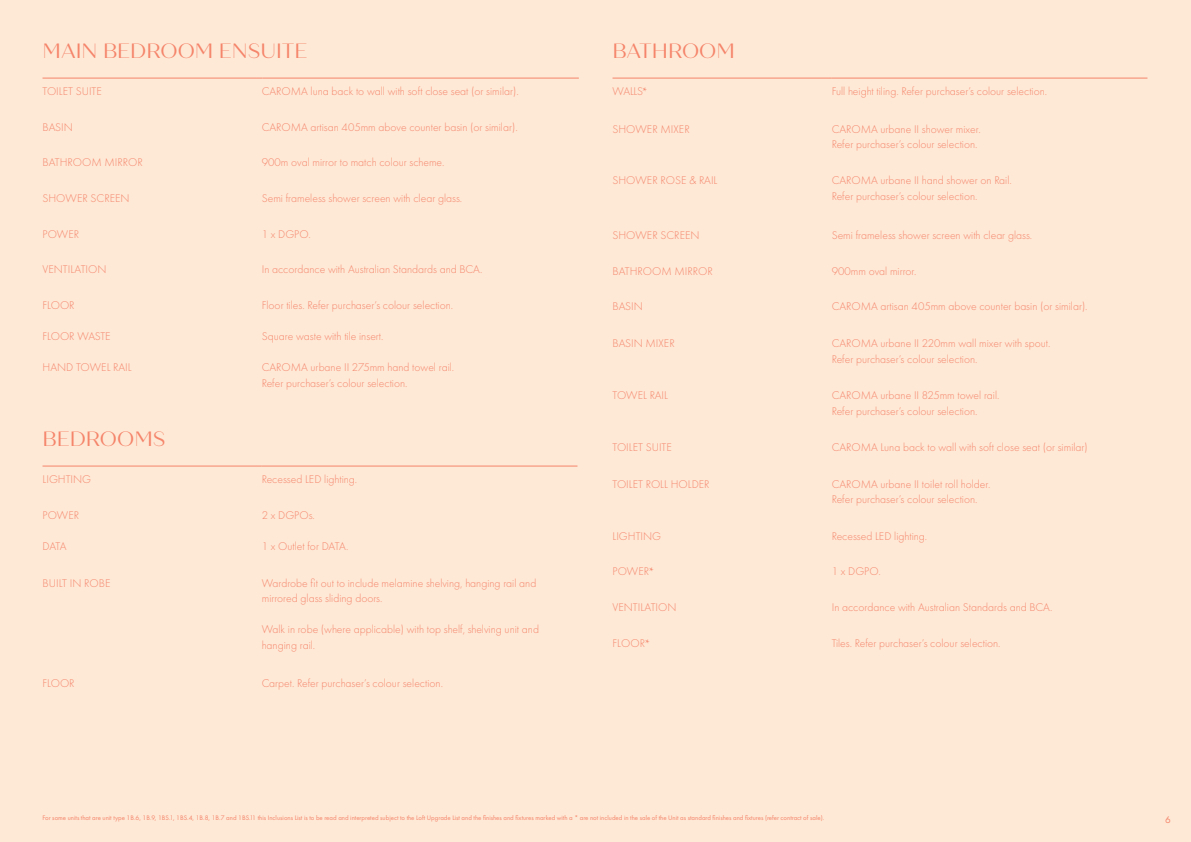
<style>
.page{position:relative;width:1191px;height:842px;background:#fee9d6}
.page>*{position:absolute;margin:0;border:0;box-sizing:border-box;transform-origin:0 0}
.t1{font:20.7px "Quiche Sans";color:#f5846a}
.t2{font:300 11.6px/15.5px "Futura PT";color:#f5846a}
.t3{font:10px "Futura PT";color:#f5846a}
.t4{font:6.8px "Futura PT";color:#f5846a}
.s1{font-family:"Minion Pro";font-weight:400}
</style>
<div class="page">
<hr style="left:43px;top:466px;width:219px;height:1px;background:#f5846a">
<hr style="left:262px;top:466px;width:315px;height:1px;background:#f5846a">
<hr style="left:612px;top:78px;width:219px;height:1px;background:#f5846a">
<hr style="left:831px;top:78px;width:316px;height:1px;background:#f5846a">
<hr style="left:43px;top:78px;width:219px;height:1px;background:#f5846a">
<hr style="left:262px;top:78px;width:317px;height:1px;background:#f5846a">
<h1 class="t1" style="left:43px;top:38px;width:267px">MAIN BEDROOM ENSUITE</h1>
<p class="t2" style="left:43px;top:84px;width:61px">TOILET SUITE</p>
<p class="t2" style="left:262px;top:84px;width:258px">CAROMA luna back to wall with soft close seat (or similar).</p>
<p class="t2" style="left:43px;top:119px;width:32px">BASIN</p>
<p class="t2" style="left:262px;top:119px;width:257px">CAROMA artisan 405mm above counter basin (or similar).</p>
<p class="t2" style="left:43px;top:155px;width:102px">BATHROOM MIRROR</p>
<p class="t2" style="left:262px;top:155px;width:184px">900m oval mirror to match colour scheme.</p>
<p class="t2" style="left:43px;top:191px;width:89px">SHOWER SCREEN</p>
<p class="t2" style="left:262px;top:191px;width:202px">Semi frameless shower screen with clear glass.</p>
<p class="t2" style="left:43px;top:226px;width:38px">POWER</p>
<p class="t2" style="left:262px;top:226px;width:51px">1 x DGPO.</p>
<p class="t2" style="left:43px;top:262px;width:65px">VENTILATION</p>
<p class="t2" style="left:262px;top:262px;width:222px">In accordance with Australian Standards and BCA.</p>
<p class="t2" style="left:43px;top:298px;width:34px">FLOOR</p>
<p class="t2" style="left:43px;top:329px;width:70px">FLOOR WASTE</p>
<p class="t2" style="left:43px;top:360px;width:91px">HAND TOWEL RAIL</p>
<p class="t2" style="left:262px;top:298px;width:193px">Floor tiles. Refer purchaser’s colour selection.</p>
<p class="t2" style="left:262px;top:329px;width:123px">Square waste with tile insert.</p>
<p class="t2" style="left:262px;top:360px;width:194px">CAROMA urbane II 275mm hand towel rail.<br>Refer purchaser’s colour selection.</p>
<h1 class="t1" style="left:43px;top:426px;width:124px">BEDROOMS</h1>
<p class="t2" style="left:43px;top:472px;width:50px">LIGHTING</p>
<p class="t2" style="left:262px;top:472px;width:97px">Recessed LED lighting.</p>
<p class="t2" style="left:43px;top:508px;width:38px">POWER</p>
<p class="t2" style="left:43px;top:539px;width:26px">DATA</p>
<p class="t2" style="left:262px;top:508px;width:55px">2 x DGPOs.</p>
<p class="t2" style="left:262px;top:539px;width:88px">1 x Outlet for DATA.</p>
<p class="t2" style="left:43px;top:575px;width:69px">BUILT IN ROBE</p>
<p class="t2" style="left:262px;top:575px;width:276px">Wardrobe fit out to include melamine shelving, hanging rail and mirrored glass sliding doors.</p>
<p class="t2" style="left:262px;top:622px;width:279px">Walk in robe (where applicable) with top shelf, shelving unit and hanging rail.</p>
<p class="t2" style="left:43px;top:675px;width:34px">FLOOR</p>
<p class="t2" style="left:262px;top:675px;width:183px">Carpet. Refer purchaser’s colour selection.</p>
<h1 class="t1" style="left:612px;top:38px;width:124px">BATHROOM</h1>
<p class="t2" style="left:612px;top:84px;width:36px">WALLS<span class="s1">*</span></p>
<p class="t2" style="left:831px;top:84px;width:217px">Full height tiling. Refer purchaser’s colour selection.</p>
<p class="t2" style="left:612px;top:121px;width:79px">SHOWER MIXER</p>
<p class="t2" style="left:831px;top:121px;width:150px">CAROMA urbane II shower mixer.<br>Refer purchaser’s colour selection.</p>
<p class="t2" style="left:612px;top:173px;width:106px">SHOWER ROSE &amp; RAIL</p>
<p class="t2" style="left:831px;top:173px;width:182px">CAROMA urbane II hand shower on Rail.<br>Refer purchaser’s colour selection.</p>
<p class="t2" style="left:612px;top:227px;width:89px">SHOWER SCREEN</p>
<p class="t2" style="left:831px;top:227px;width:202px">Semi frameless shower screen with clear glass.</p>
<p class="t2" style="left:612px;top:263px;width:102px">BATHROOM MIRROR</p>
<p class="t2" style="left:831px;top:263px;width:86px">900mm oval mirror.</p>
<p class="t2" style="left:612px;top:299px;width:32px">BASIN</p>
<p class="t2" style="left:831px;top:299px;width:257px">CAROMA artisan 405mm above counter basin (or similar).</p>
<p class="t2" style="left:612px;top:336px;width:64px">BASIN MIXER</p>
<p class="t2" style="left:831px;top:336px;width:220px">CAROMA urbane II 220mm wall mixer with spout.<br>Refer purchaser’s colour selection.</p>
<p class="t2" style="left:612px;top:388px;width:57px">TOWEL RAIL</p>
<p class="t2" style="left:831px;top:388px;width:169px">CAROMA urbane II 825mm towel rail.<br>Refer purchaser’s colour selection.</p>
<p class="t2" style="left:612px;top:439px;width:61px">TOILET SUITE</p>
<p class="t2" style="left:831px;top:439px;width:258px">CAROMA Luna back to wall with soft close seat (or similar)</p>
<p class="t2" style="left:612px;top:476px;width:99px">TOILET ROLL HOLDER</p>
<p class="t2" style="left:831px;top:476px;width:160px">CAROMA urbane II toilet roll holder.<br>Refer purchaser’s colour selection.</p>
<p class="t2" style="left:612px;top:528px;width:50px">LIGHTING</p>
<p class="t2" style="left:831px;top:528px;width:97px">Recessed LED lighting.</p>
<p class="t2" style="left:612px;top:564px;width:43px">POWER<span class="s1">*</span></p>
<p class="t2" style="left:831px;top:564px;width:51px">1 x DGPO.</p>
<p class="t2" style="left:612px;top:599px;width:65px">VENTILATION</p>
<p class="t2" style="left:831px;top:599px;width:222px">In accordance with Australian Standards and BCA.</p>
<p class="t2" style="left:612px;top:635px;width:39px">FLOOR<span class="s1">*</span></p>
<p class="t2" style="left:831px;top:635px;width:170px">Tiles. Refer purchaser’s colour selection.</p>
<p class="t4" style="left:42px;top:813px;width:783px">For some units that are unit type 1B.6, 1B.9, 1BS.1, 1BS.4, 1B.8, 1B.7 and 1BS.11 this Inclusions List is to be read and interpreted subject to the Loft Upgrade List and the finishes and fixtures marked with a * are not included in the sale of the Unit as standard finishes and fixtures (refer contract of sale).</p>
<p class="t3" style="left:1165px;top:813px;width:7px">6</p>
</div>
